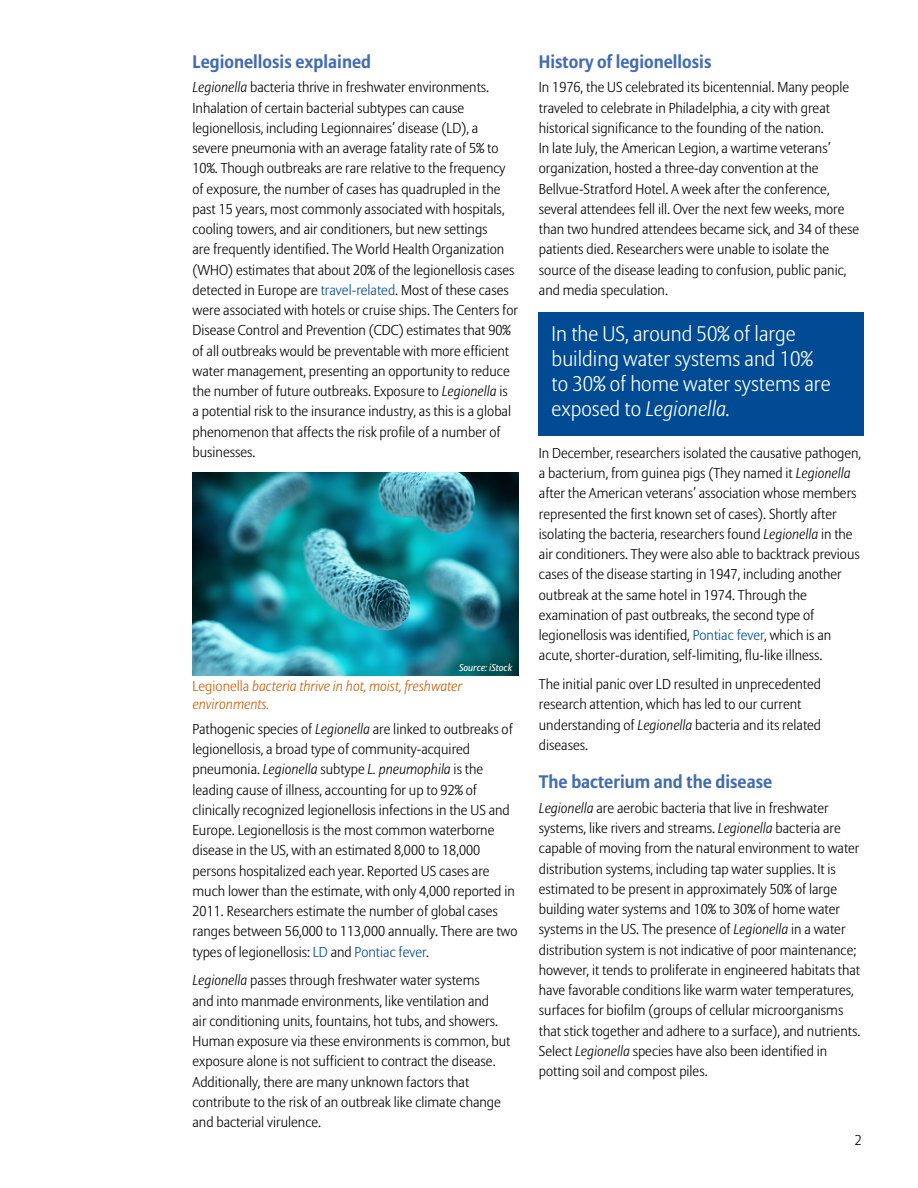
<style>
.page{position:relative;width:918px;height:1188px;background:#fff}
.page>*{position:absolute;margin:0;border:0;box-sizing:border-box;transform-origin:0 0}
.t1{font:300 21px/25.2px "Allianz Sans";color:#fff}
.t2{font:700 18px "Allianz Sans";color:#426bb3}
.t3{font:300 14.25px/20.2px "Allianz Sans";color:#000}
.t4{font:italic 300 14.25px/18px "Allianz Sans";color:#cc5b00}
.t5{font:italic 9.75px "Allianz Sans";color:#fff}
.s1{font-style:italic}
.s2{color:#004b93}
.s3{font-style:normal}
</style>
<div class="page">
<img style="left:193px;top:473px;width:325px;height:203px">
<div style="left:539px;top:312px;width:325px;height:123px;background:#004b93"></div>
<p class="t2" style="left:193px;top:51px;width:180px">Legionellosis explained</p>
<p class="t3" style="left:193px;top:77px;width:327px"><span class="s1">Legionella</span> bacteria thrive in freshwater environments.<br>Inhalation of certain bacterial subtypes can cause legionellosis, including Legionnaires’ disease (LD), a<br>severe pneumonia with an average fatality rate of 5% to 10%. Though outbreaks are rare relative to the frequency of exposure, the number of cases has quadrupled in the past 15 years, most commonly associated with hospitals, cooling towers, and air conditioners, but new settings<br>are frequently identified. The World Health Organization (WHO) estimates that about 20% of the legionellosis cases detected in Europe are <span class="s2">travel-related</span>. Most of these cases were associated with hotels or cruise ships. The Centers for Disease Control and Prevention (CDC) estimates that 90% of all outbreaks would be preventable with more efficient water management, presenting an opportunity to reduce the number of future outbreaks. Exposure to <span class="s1">Legionella</span> is<br>a potential risk to the insurance industry, as this is a global phenomenon that affects the risk profile of a number of businesses.</p>
<p class="t5" style="left:459px;top:662px;width:55px">Source: iStock</p>
<p class="t4" style="left:193px;top:677px;width:271px"><span class="s3">Legionella</span> bacteria thrive in hot, moist, freshwater environments.</p>
<p class="t3" style="left:193px;top:719px;width:327px">Pathogenic species of <span class="s1">Legionella</span> are linked to outbreaks of legionellosis, a broad type of community-acquired pneumonia. <span class="s1">Legionella</span> subtype <span class="s1">L. pneumophila</span> is the leading cause of illness, accounting for up to 92% of clinically recognized legionellosis infections in the US and Europe. Legionellosis is the most common waterborne disease in the US, with an estimated 8,000 to 18,000 persons hospitalized each year. Reported US cases are much lower than the estimate, with only 4,000 reported in 2011. Researchers estimate the number of global cases ranges between 56,000 to 113,000 annually. There are two types of legionellosis: <span class="s2">LD</span> and <span class="s2">Pontiac fever</span>.</p>
<p class="t3" style="left:193px;top:970px;width:319px"><span class="s1">Legionella</span> passes through freshwater water systems<br>and into manmade environments, like ventilation and<br>air conditioning units, fountains, hot tubs, and showers.<br>Human exposure via these environments is common, but exposure alone is not sufficient to contract the disease.<br>Additionally, there are many unknown factors that contribute to the risk of an outbreak like climate change and bacterial virulence.</p>
<p class="t2" style="left:539px;top:51px;width:174px">History of legionellosis</p>
<p class="t3" style="left:539px;top:77px;width:322px">In 1976, the US celebrated its bicentennial. Many people traveled to celebrate in Philadelphia, a city with great historical significance to the founding of the nation.<br>In late July, the American Legion, a wartime veterans’ organization, hosted a three-day convention at the Bellvue-Stratford Hotel. A week after the conference, several attendees fell ill. Over the next few weeks, more than two hundred attendees became sick, and 34 of these patients died. Researchers were unable to isolate the source of the disease leading to confusion, public panic, and media speculation.</p>
<h1 class="t1" style="left:552px;top:320px;width:280px">In the US, around 50% of large building water systems and 10% to 30% of home water systems are exposed to <span class="s1">Legionella.</span></h1>
<p class="t3" style="left:539px;top:443px;width:324px">In December, researchers isolated the causative pathogen, a bacterium, from guinea pigs (They named it <span class="s1">Legionella </span>after the American veterans’ association whose members represented the first known set of cases). Shortly after isolating the bacteria, researchers found <span class="s1">Legionella</span> in the air conditioners. They were also able to backtrack previous cases of the disease starting in 1947, including another outbreak at the same hotel in 1974. Through the examination of past outbreaks, the second type of legionellosis was identified, <span class="s2">Pontiac fever</span>, which is an acute, shorter-duration, self-limiting, flu-like illness.</p>
<p class="t3" style="left:539px;top:674px;width:284px">The initial panic over LD resulted in unprecedented research attention, which has led to our current understanding of <span class="s1">Legionella</span> bacteria and its related diseases.</p>
<p class="t2" style="left:539px;top:771px;width:235px">The bacterium and the disease</p>
<p class="t3" style="left:539px;top:798px;width:323px"><span class="s1">Legionella</span> are aerobic bacteria that live in freshwater systems, like rivers and streams. <span class="s1">Legionella</span> bacteria are capable of moving from the natural environment to water distribution systems, including tap water supplies. It is estimated to be present in approximately 50% of large building water systems and 10% to 30% of home water systems in the US. The presence of <span class="s1">Legionella</span> in a water distribution system is not indicative of poor maintenance; however, it tends to proliferate in engineered habitats that have favorable conditions like warm water temperatures, surfaces for biofilm (groups of cellular microorganisms that stick together and adhere to a surface), and nutrients.<br>Select <span class="s1">Legionella</span> species have also been identified in potting soil and compost piles.</p>
<p class="t3" style="left:855px;top:1130px;width:9px">2</p>
</div>
